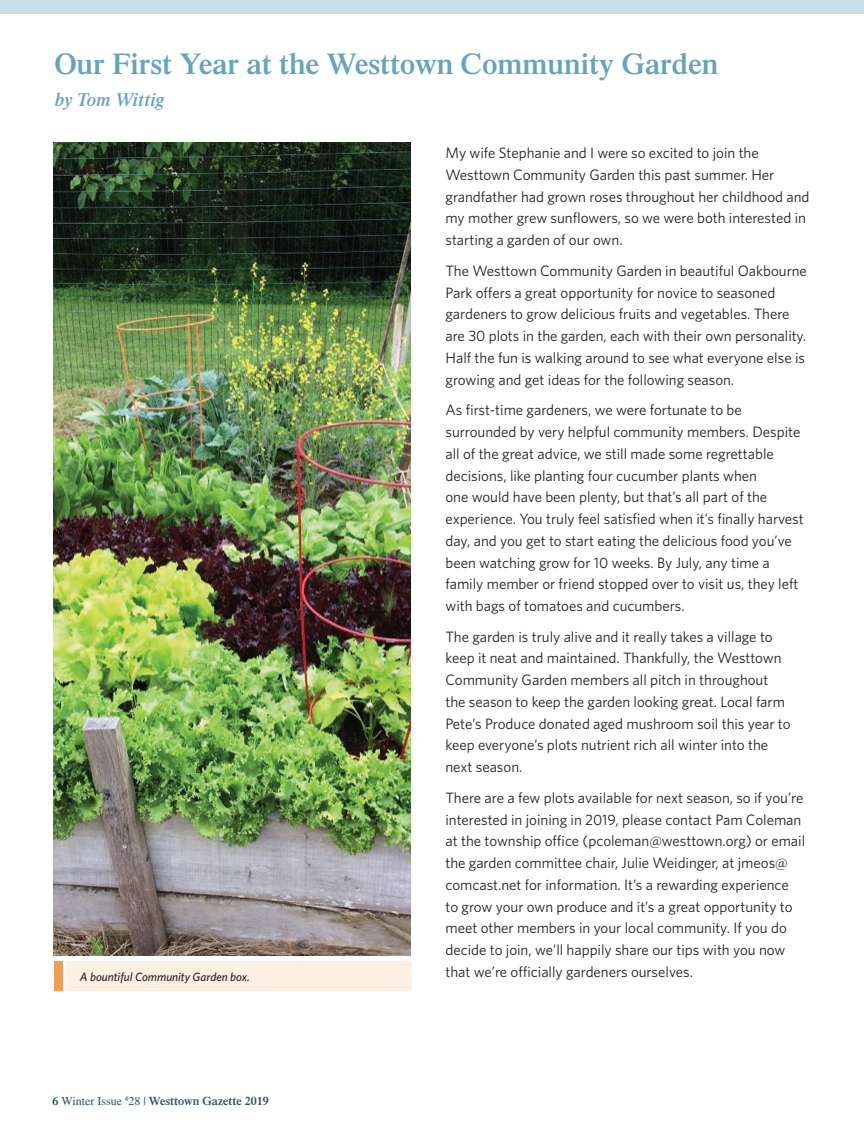
<style>
.page{position:relative;width:864px;height:1134px;background:#fff}
.page>*{position:absolute;margin:0;border:0;box-sizing:border-box;transform-origin:0 0}
.t1{font:600 30px "Times LT Std";color:#66a3bd}
.t2{font:italic 600 18.75px "Times LT Std";color:#66a3bd}
.t3{font:15px/21.8px "Whitney";color:#231f20}
.t4{font:600 12px "Times LT Std";color:#2b5060}
.t5{font:italic 500 12px "Whitney";color:#231f20}
.s1{font-weight:400}
</style>
<div class="page">
<img style="left:54px;top:143px;width:356px;height:813px">
<div style="left:0;top:0;width:864px;height:14px;background:#c9dee7"></div>
<div style="left:66px;top:962px;width:345px;height:29px;background:#fcf0e5"></div>
<div style="left:54px;top:962px;width:8px;height:29px;background:#ed9e56"></div>
<h1 class="t1" style="left:55px;top:46px;width:665px">Our First Year at the Westtown Community Garden</h1>
<p class="t2" style="left:55px;top:89px;width:111px">by Tom Wittig</p>
<p class="t5" style="left:80px;top:968px;width:172px">A bountiful Community Garden box.</p>
<p class="t4" style="left:52px;top:1094px;width:218px">6 <span class="s1">Winter Issue</span> <sup>#</sup><span class="s1">28 |</span> Westtown Gazette 2019</p>
<p class="t3" style="left:446px;top:142px;width:366px">My wife Stephanie and I were so excited to join the Westtown Community Garden this past summer. Her grandfather had grown roses throughout her childhood and my mother grew sunflowers, so we were both interested in starting a garden of our own.</p>
<p class="t3" style="left:446px;top:259px;width:363px">The Westtown Community Garden in beautiful Oakbourne Park offers a great opportunity for novice to seasoned gardeners to grow delicious fruits and vegetables. There are 30 plots in the garden, each with their own personality.<br>Half the fun is walking around to see what everyone else is growing and get ideas for the following season.</p>
<p class="t3" style="left:446px;top:399px;width:360px">As first-time gardeners, we were fortunate to be surrounded by very helpful community members. Despite all of the great advice, we still made some regrettable decisions, like planting four cucumber plants when<br>one would have been plenty, but that’s all part of the experience. You truly feel satisfied when it’s finally harvest day, and you get to start eating the delicious food you’ve been watching grow for 10 weeks. By July, any time a family member or friend stopped over to visit us, they left with bags of tomatoes and cucumbers.</p>
<p class="t3" style="left:446px;top:625px;width:347px">The garden is truly alive and it really takes a village to keep it neat and maintained. Thankfully, the Westtown Community Garden members all pitch in throughout the season to keep the garden looking great. Local farm Pete’s Produce donated aged mushroom soil this year to keep everyone’s plots nutrient rich all winter into the next season.</p>
<p class="t3" style="left:446px;top:786px;width:361px">There are a few plots available for next season, so if you’re interested in joining in 2019, please contact Pam Coleman at the township office (pcoleman@westtown.org) or email the garden committee chair, Julie Weidinger, at jmeos@ comcast.net for information. It’s a rewarding experience to grow your own produce and it’s a great opportunity to meet other members in your local community. If you do decide to join, we’ll happily share our tips with you now that we’re officially gardeners ourselves.</p>
</div>
